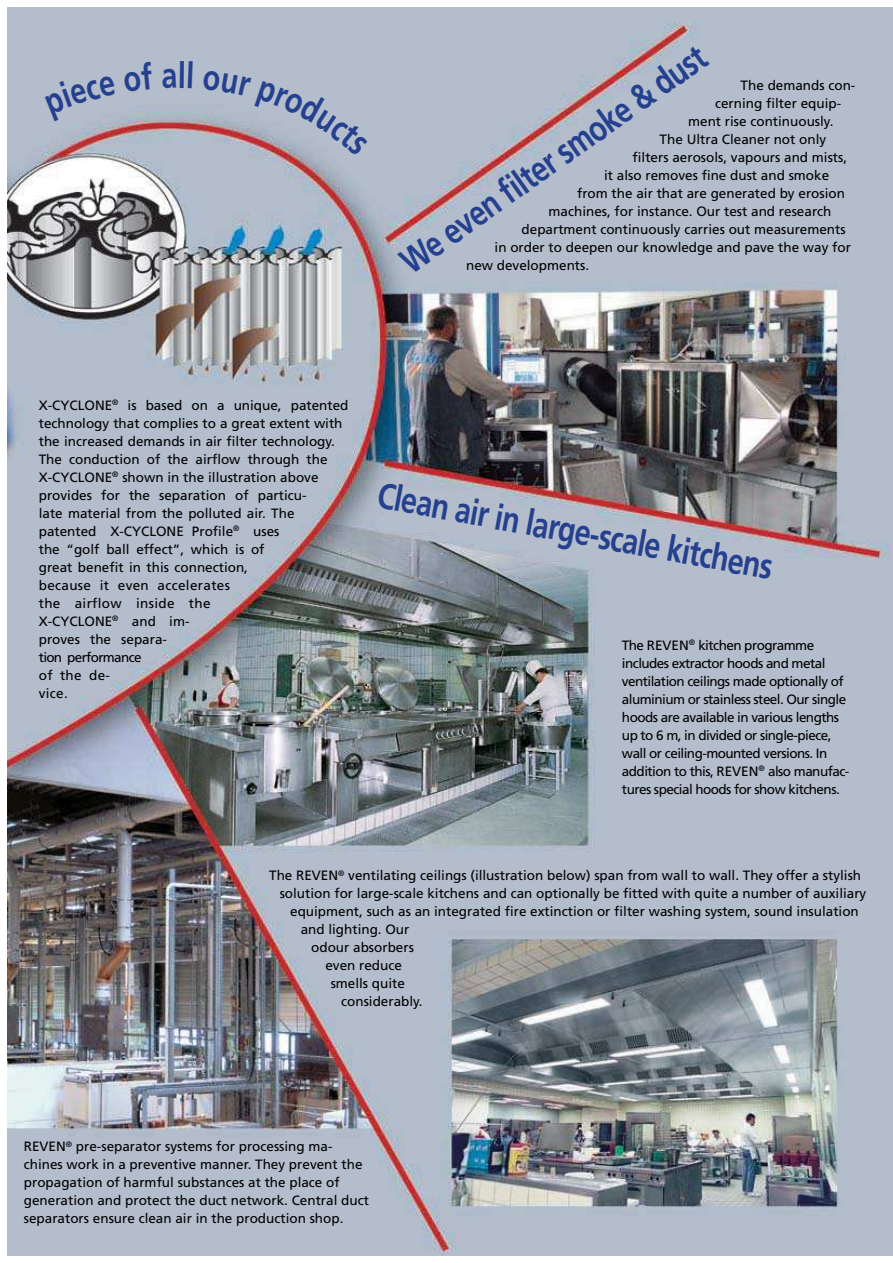
<style>
.page{position:relative;width:893px;height:1263px;background:#fff}
.page>*{position:absolute;margin:0;border:0;box-sizing:border-box;transform-origin:0 0}
.t1{font:700 36px "Frutiger";color:#25408e;scale:.8 1}
.t2{font:13.5px/18px "Frutiger";color:#000}
.t3{font:13.5px/18px "Frutiger";letter-spacing:-.04em;color:#000}
</style>
<div class="page">
<img style="left:8px;top:8px;width:885px;height:1247px">
<div style="left:45px;top:75px;width:71px;height:46px;background:#b4bdcc"></div>
<svg style="left:123px;top:61px;width:30px;height:32px"></svg>
<svg style="left:162px;top:60px;width:31px;height:29px"></svg>
<svg style="left:203px;top:70px;width:165px;height:87px;background:#b3b5c3"></svg>
<h1 class="t1" style="left:395px;top:252px;width:458px;rotate:-35deg">We even fi lter smoke &amp; dust</h1>
<p class="t2" style="left:741px;top:78px;width:116px">The demands con-</p>
<p class="t2" style="left:715px;top:96px;width:128px">cerning filter equip-</p>
<p class="t2" style="left:688px;top:114px;width:147px">ment rise continuously.</p>
<p class="t2" style="left:660px;top:132px;width:168px">The Ultra Cleaner not only</p>
<p class="t2" style="left:633px;top:150px;width:216px">filters aerosols, vapours and mists,</p>
<p class="t2" style="left:604px;top:168px;width:227px">it also removes fine dust and smoke</p>
<p class="t2" style="left:577px;top:186px;width:269px">from the air that are generated by erosion</p>
<p class="t2" style="left:549px;top:204px;width:284px">machines, for instance. Our test and research</p>
<p class="t2" style="left:522px;top:222px;width:326px">department continuously carries out measurements</p>
<p class="t2" style="left:495px;top:240px;width:358px">in order to deepen our knowledge and pave the way for</p>
<p class="t2" style="left:466px;top:258px;width:125px">new developments.</p>
<p class="t2" style="left:39px;top:397px;width:311px">X-CYCLONE<sup>®</sup> is based on a unique, patented technology that complies to a great extent with the increased demands in air filter technology.<br>The conduction of the airflow through the<br>X-CYCLONE<sup>®</sup> shown in the illustration above provides for the separation of particu-<br>late material from the polluted air. The patented X-CYCLONE Profile<sup>®</sup> uses<br>the “golf ball effect”, which is of<br>great benefit in this connection,<br>because it even accelerates<br>the airflow inside the<br>X-CYCLONE<sup>®</sup> and im-<br>proves the separa-<br>tion performance<br>of the de-<br>vice.</p>
<h1 class="t1" style="left:380px;top:481px;width:503px;rotate:10deg">Clean air in large-scale kitchens</h1>
<p class="t3" style="left:622px;top:637px;width:229px">The REVEN<sup>®</sup> kitchen programme includes extractor hoods and metal ventilation ceilings made optionally of aluminium or stainless steel. Our single hoods are available in various lengths up to 6 m, in divided or single-piece, wall or ceiling-mounted versions. In addition to this, REVEN<sup>®</sup> also manufac&shy;tures special hoods for show kitchens.</p>
<p class="t2" style="left:269px;top:868px;width:593px">The REVEN<sup>®</sup> ventilating ceilings (illustration below) span from wall to wall. They offer a stylish</p>
<p class="t2" style="left:280px;top:886px;width:588px">solution for large-scale kitchens and can optionally be fitted with quite a number of auxiliary</p>
<p class="t2" style="left:290px;top:904px;width:570px">equipment, such as an integrated fire extinction or filter washing system, sound insulation</p>
<p class="t2" style="left:301px;top:922px;width:110px">and lighting. Our</p>
<p class="t2" style="left:311px;top:940px;width:104px">odour absorbers</p>
<p class="t2" style="left:325px;top:958px;width:78px">even reduce</p>
<p class="t2" style="left:331px;top:976px;width:76px">smells quite</p>
<p class="t2" style="left:341px;top:994px;width:83px">considerably.</p>
<p class="t2" style="left:24px;top:1139px;width:347px">REVEN<sup>®</sup> pre-separator systems for processing ma&shy;chines work in a preventive manner. They prevent the propagation of harmful substances at the place of generation and protect the duct network. Central duct separators ensure clean air in the production shop.</p>
</div>
